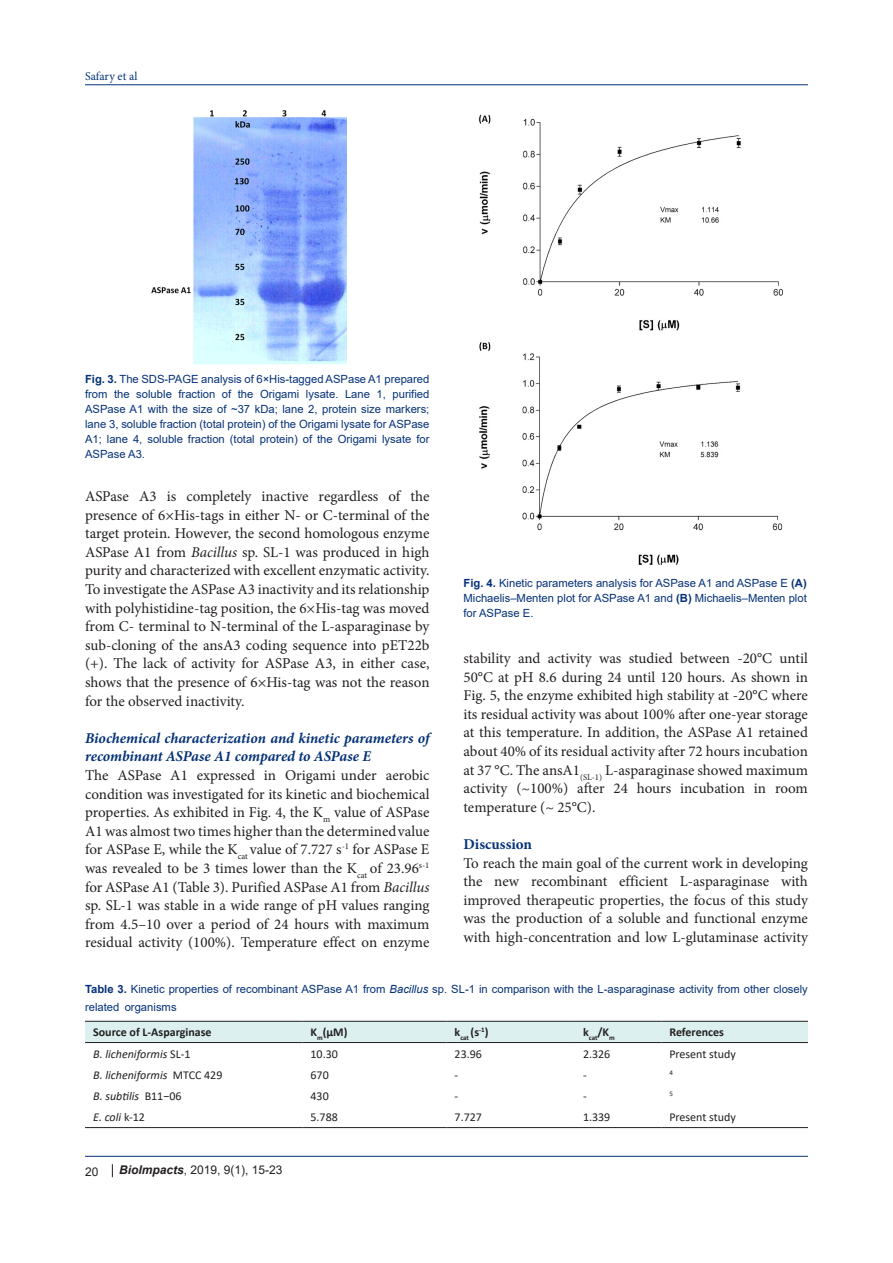
<style>
.page{position:relative;width:893px;height:1263px;background:#fff}
.page>*{position:absolute;margin:0;border:0;box-sizing:border-box;transform-origin:0 0}
.t1{font:15px/18.6px "Minion Pro";color:#231f20;text-align:justify}
.t2{font:italic 700 15px/18.6px "Minion Pro";letter-spacing:-.005em;color:#053278}
.heading_1{font:700 15px "Minion Pro";color:#053278}
.t3{font:italic 12px "Calibri";color:#231f20}
.t4{font:12px "Calibri";color:#231f20}
.t5{font:700 12px "Calibri";color:#231f20}
.t6{font:12px "Arial";color:#231f20}
.t7{font:12px "Minion Pro";color:#053278}
.t8{font:11.25px/15px "Arial";color:#053278;text-align:justify}
.t9{font:700 7.05px "Calibri";letter-spacing:-.01em;color:#231f20}
.t10{font:7.05px "Calibri";color:#231f20}
.s1{font-weight:700}
.s2{font-style:italic}
.s3{font-style:normal}
.s4{font-weight:700;font-style:italic}
</style>
<div class="page">
<hr style="left:85px;top:84px;width:723px;height:1px;background:#053278">
<hr style="left:85px;top:1156px;width:723px;height:1px;background:#053278">
<svg style="left:112px;top:1164px;width:1px;height:13px"></svg>
<img style="left:151px;top:110px;width:196px;height:254px">
<img style="left:478px;top:114px;width:306px;height:451px">
<div style="left:85px;top:1022px;width:723px;height:20px;background:#dcf0f0"></div>
<hr style="left:85px;top:1021px;width:217px;height:1px;background:#231f20">
<hr style="left:302px;top:1021px;width:144px;height:1px;background:#231f20">
<hr style="left:446px;top:1021px;width:129px;height:1px;background:#231f20">
<hr style="left:575px;top:1021px;width:86px;height:1px;background:#231f20">
<hr style="left:661px;top:1021px;width:147px;height:1px;background:#231f20">
<hr style="left:85px;top:1042px;width:217px;height:1px;background:#231f20">
<hr style="left:302px;top:1042px;width:144px;height:1px;background:#231f20">
<hr style="left:446px;top:1042px;width:129px;height:1px;background:#231f20">
<hr style="left:575px;top:1042px;width:86px;height:1px;background:#231f20">
<hr style="left:661px;top:1042px;width:147px;height:1px;background:#231f20">
<hr style="left:85px;top:1127px;width:217px;height:1px;background:#231f20">
<hr style="left:302px;top:1127px;width:144px;height:1px;background:#231f20">
<hr style="left:446px;top:1127px;width:129px;height:1px;background:#231f20">
<hr style="left:575px;top:1127px;width:86px;height:1px;background:#231f20">
<hr style="left:661px;top:1127px;width:147px;height:1px;background:#231f20">
<p class="t7" style="left:85px;top:68px;width:54px">Safary et al</p>
<p class="t8" style="left:85px;top:372px;width:346px"><span class="s1">Fig. 3.</span> The SDS-PAGE analysis of 6×His-tagged ASPase A1 prepared from the soluble fraction of the Origami lysate. Lane 1, purified ASPase A1 with the size of ~37 kDa; lane 2, protein size markers; lane 3, soluble fraction (total protein) of the Origami lysate for ASPase A1; lane 4, soluble fraction (total protein) of the Origami lysate for ASPase A3.</p>
<p class="t1" style="left:85px;top:487px;width:346px">ASPase A3 is completely inactive regardless of the presence of 6×His-tags in either N- or C-terminal of the target protein. However, the second homologous enzyme ASPase A1 from <span class="s2">Bacillus</span> sp. SL-1 was produced in high purity and characterized with excellent enzymatic activity.<br>To investigate the ASPase A3 inactivity and its relationship with polyhistidine-tag position, the 6×His-tag was moved from C- terminal to N-terminal of the L-asparaginase by sub-cloning of the ansA3 coding sequence into pET22b (+). The lack of activity for ASPase A3, in either case, shows that the presence of 6×His-tag was not the reason for the observed inactivity.</p>
<p class="t2" style="left:85px;top:728px;width:346px">Biochemical characterization and kinetic parameters of recombinant ASPase A1 compared to ASPase E</p>
<p class="t1" style="left:85px;top:766px;width:346px">The ASPase A1 expressed in Origami under aerobic condition was investigated for its kinetic and biochemical properties. As exhibited in Fig. 4, the K<sub>m</sub> value of ASPase A1 was almost two times higher than the determinedvalue for ASPase E, while the K<sub>cat</sub> value of 7.727 s<sup>-1</sup> for ASPase E was revealed to be 3 times lower than the K<sub>cat</sub> of 23.96<sup>s-1 </sup>for ASPase A1 (Table 3). Purified ASPase A1 from <span class="s2">Bacillus </span>sp. SL-1 was stable in a wide range of pH values ranging from 4.5–10 over a period of 24 hours with maximum residual activity (100%). Temperature effect on enzyme</p>
<p class="t8" style="left:463px;top:575px;width:345px"><span class="s1">Fig. 4.</span> Kinetic parameters analysis for ASPase A1 and ASPase E <span class="s1">(A)<br></span>Michaelis–Menten plot for ASPase A1 and <span class="s1">(B)</span> Michaelis–Menten plot for ASPase E.</p>
<p class="t1" style="left:463px;top:649px;width:346px">stability and activity was studied between -20°C until 50°C at pH 8.6 during 24 until 120 hours. As shown in Fig. 5, the enzyme exhibited high stability at -20°C where its residual activity was about 100% after one-year storage at this temperature. In addition, the ASPase A1 retained about 40% of its residual activity after 72 hours incubation at 37 °C. The ansA1<sub>(SL-1)</sub> L-asparaginase showed maximum activity (~100%) after 24 hours incubation in room temperature (~ 25°C).</p>
<p class="heading_1" style="left:463px;top:834px;width:70px">Discussion</p>
<p class="t1" style="left:463px;top:853px;width:346px">To reach the main goal of the current work in developing the new recombinant efficient L-asparaginase with improved therapeutic properties, the focus of this study was the production of a soluble and functional enzyme with high-concentration and low L-glutaminase activity</p>
<p class="t8" style="left:85px;top:979px;width:724px;line-height:18px"><span class="s1">Table 3.</span> Kinetic properties of recombinant ASPase A1 from <span class="s2">Bacillus</span> sp. SL-1 in comparison with the L-asparaginase activity from other closely related organisms</p>
<p class="t5" style="left:93px;top:1024px;width:120px">Source of L-Asparginase</p>
<p class="t5" style="left:310px;top:1024px;width:38px">K<sub>m</sub>(µM)</p>
<p class="t9" style="left:455px;top:1033px;width:35px"><sup>k</sup>cat <sup>(s</sup>-1<sup>)</sup></p>
<p class="t9" style="left:583px;top:1033px;width:33px"><sup>k</sup>cat<sup>/K</sup>m</p>
<p class="t5" style="left:669px;top:1024px;width:56px">References</p>
<p class="t3" style="left:93px;top:1045px;width:99px">B. licheniformis <span class="s3">SL-1</span></p>
<p class="t4" style="left:310px;top:1045px;width:29px">10.30</p>
<p class="t4" style="left:455px;top:1045px;width:29px">23.96</p>
<p class="t4" style="left:583px;top:1045px;width:29px">2.326</p>
<p class="t4" style="left:669px;top:1045px;width:68px">Present study</p>
<p class="t3" style="left:93px;top:1066px;width:131px">B. licheniformis <span class="s3">MTCC 429</span></p>
<p class="t4" style="left:310px;top:1066px;width:20px">670</p>
<p class="t4" style="left:455px;top:1066px;width:5px">-</p>
<p class="t4" style="left:583px;top:1066px;width:5px">-</p>
<p class="t10" style="left:669px;top:1068px;width:5px">4</p>
<p class="t3" style="left:93px;top:1088px;width:90px">B. subtilis <span class="s3">B11−06</span></p>
<p class="t4" style="left:310px;top:1088px;width:20px">430</p>
<p class="t4" style="left:455px;top:1088px;width:5px">-</p>
<p class="t4" style="left:583px;top:1088px;width:5px">-</p>
<p class="t10" style="left:669px;top:1089px;width:5px">5</p>
<p class="t3" style="left:93px;top:1109px;width:53px">E. coli <span class="s3">k-12</span></p>
<p class="t4" style="left:310px;top:1109px;width:29px">5.788</p>
<p class="t4" style="left:455px;top:1109px;width:29px">7.727</p>
<p class="t4" style="left:583px;top:1109px;width:29px">1.339</p>
<p class="t4" style="left:669px;top:1109px;width:68px">Present study</p>
<p class="t6" style="left:85px;top:1163px;width:15px">20</p>
<p class="t6" style="left:119px;top:1162px;width:165px"><span class="s4">BioImpacts</span>, 2019, 9(1), 15-23</p>
</div>
